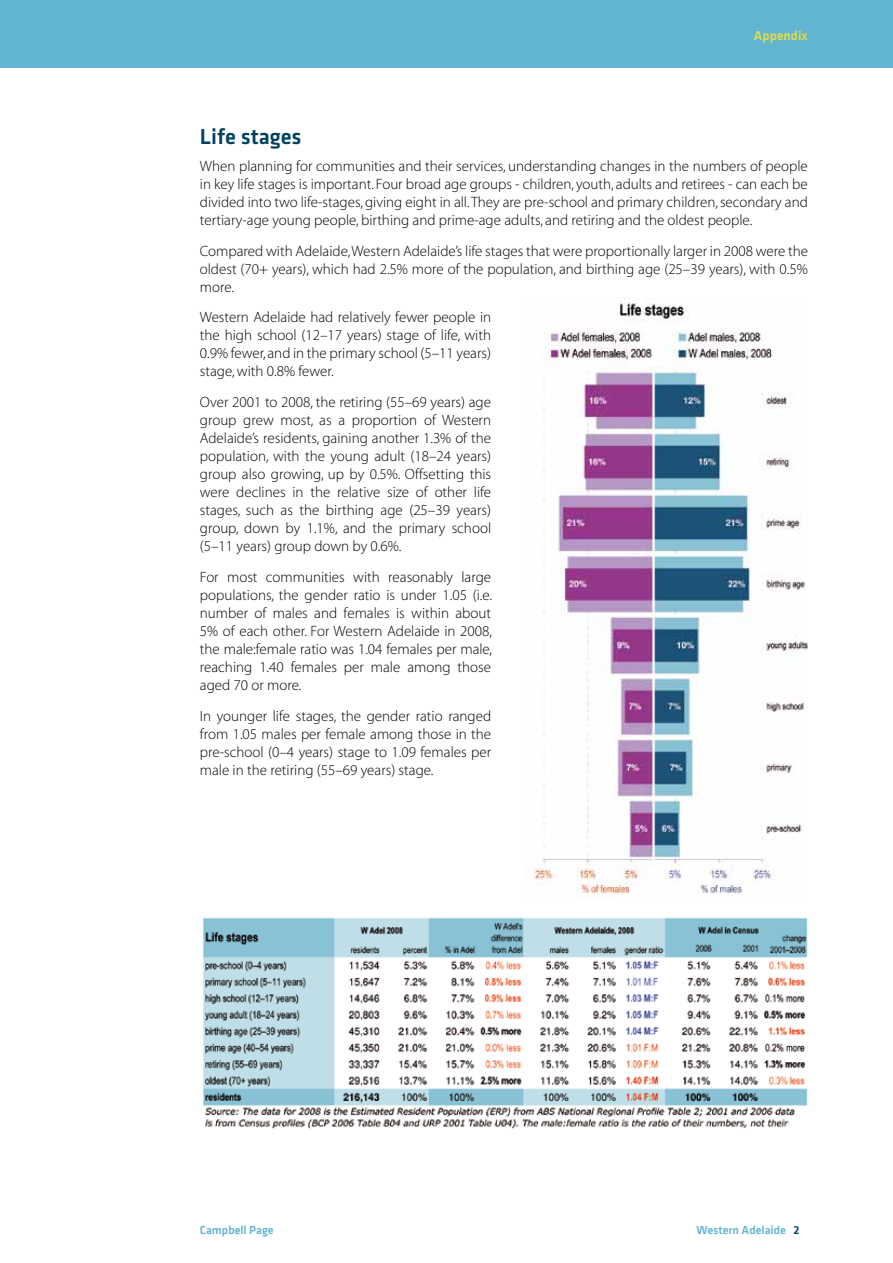
<style>
.page{position:relative;width:893px;height:1263px;background:#fff}
.page>*{position:absolute;margin:0;border:0;box-sizing:border-box;transform-origin:0 0}
.t1{font:500 22.5px "Klavika Basic";color:#00435f}
.t2{font:15px/18px "Myriad MM 215 600";color:#000;text-align:justify}
.t3{font:500 13.5px "Klavika Basic";color:#e3db4a}
.t4{font:500 12px "Klavika Basic";color:#62b5d0}
.s1{color:#00435f}
</style>
<div class="page">
<div style="left:0;top:0;width:893px;height:67px;background:#62b5d0"></div>
<img style="left:533px;top:298px;width:275px;height:602px">
<img style="left:203px;top:917px;width:605px;height:212px">
<p class="t3" style="left:754px;top:26px;width:56px">Appendix</p>
<h1 class="t1" style="left:200px;top:122px;width:103px">Life stages</h1>
<p class="t2" style="left:200px;top:158px;width:610px">When planning for communities and their services, understanding changes in the numbers of people in key life stages is important. Four broad age groups - children, youth, adults and retirees - can each be divided into two life-stages, giving eight in all. They are pre-school and primary children, secondary and tertiary-age young people, birthing and prime-age adults, and retiring and the oldest people.</p>
<p class="t2" style="left:200px;top:242px;width:610px">Compared with Adelaide, Western Adelaide’s life stages that were proportionally larger in 2008 were the oldest (70+ years), which had 2.5% more of the population, and birthing age (25–39 years), with 0.5% more.</p>
<p class="t2" style="left:200px;top:309px;width:293px">Western Adelaide had relatively fewer people in the high school (12–17 years) stage of life, with 0.9% fewer, and in the primary school (5–11 years) stage, with 0.8% fewer.</p>
<p class="t2" style="left:200px;top:394px;width:293px">Over 2001 to 2008, the retiring (55–69 years) age group grew most, as a proportion of Western Adelaide’s residents, gaining another 1.3% of the population, with the young adult (18–24 years) group also growing, up by 0.5%. Offsetting this were declines in the relative size of other life stages, such as the birthing age (25–39 years) group, down by 1.1%, and the primary school (5–11 years) group down by 0.6%.</p>
<p class="t2" style="left:200px;top:569px;width:294px">For most communities with reasonably large populations, the gender ratio is under 1.05 (i.e. number of males and females is within about 5% of each other. For Western Adelaide in 2008, the male:female ratio was 1.04 females per male, reaching 1.40 females per male among those aged 70 or more.</p>
<p class="t2" style="left:200px;top:707px;width:293px">In younger life stages, the gender ratio ranged from 1.05 males per female among those in the pre-school (0–4 years) stage to 1.09 females per male in the retiring (55–69 years) stage.</p>
<p class="t4" style="left:200px;top:1221px;width:75px">Campbell Page</p>
<p class="t4" style="left:696px;top:1221px;width:105px">Western Adelaide <span class="s1">2</span></p>
</div>
